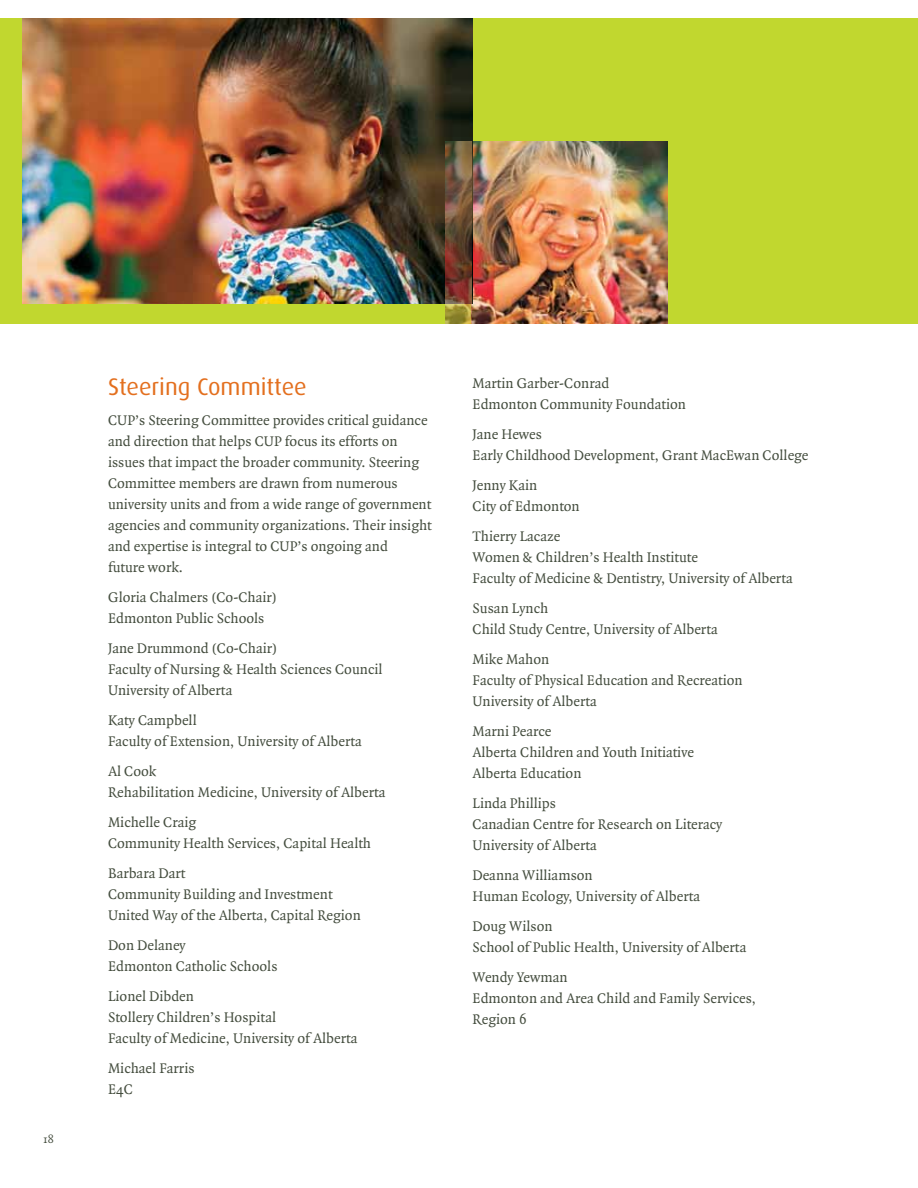
<style>
.page{position:relative;width:918px;height:1188px;background:#fff}
.page>*{position:absolute;margin:0;border:0;box-sizing:border-box;transform-origin:0 0}
.t1{font:24px "Dax";color:#e36f1e}
.t2{font:15px/21px "Quadraat";color:#444d3e}
.t3{font:12px "Quadraat";color:#444d3e}
</style>
<div class="page">
<div style="left:0;top:18px;width:918px;height:305px;background:#c1d72f"></div>
<img style="left:446px;top:141px;width:221px;height:182px">
<img style="left:22px;top:18px;width:450px;height:285px">
<p class="t3" style="left:43px;top:1133px;width:12px">18</p>
<h1 class="t1" style="left:108px;top:374px;width:200px">Steering Committee</h1>
<p class="t2" style="left:108px;top:411px;width:325px">CUP’s Steering Committee provides critical guidance and direction that helps CUP focus its efforts on issues that impact the broader community. Steering Committee members are drawn from numerous university units and from a wide range of government agencies and community organizations. Their insight and expertise is integral to CUP’s ongoing and<br>future work.</p>
<p class="t2" style="left:108px;top:588px;width:170px">Gloria Chalmers (Co-Chair)<br>Edmonton Public Schools</p>
<p class="t2" style="left:108px;top:639px;width:276px">Jane Drummond (Co-Chair)<br>Faculty of Nursing &amp; Health Sciences Council<br>University of Alberta</p>
<p class="t2" style="left:108px;top:711px;width:255px">Katy Campbell<br>Faculty of Extension, University of Alberta</p>
<p class="t2" style="left:108px;top:762px;width:279px">Al Cook<br>Rehabilitation Medicine, University of Alberta</p>
<p class="t2" style="left:108px;top:813px;width:265px">Michelle Craig<br>Community Health Services, Capital Health</p>
<p class="t2" style="left:108px;top:864px;width:254px">Barbara Dart<br>Community Building and Investment<br>United Way of the Alberta, Capital Region</p>
<p class="t2" style="left:108px;top:936px;width:171px">Don Delaney<br>Edmonton Catholic Schools</p>
<p class="t2" style="left:108px;top:987px;width:251px">Lionel Dibden<br>Stollery Children’s Hospital<br>Faculty of Medicine, University of Alberta</p>
<p class="t2" style="left:108px;top:1059px;width:88px">Michael Farris<br>E4C</p>
<p class="t2" style="left:472px;top:373px;width:215px">Martin Garber-Conrad<br>Edmonton Community Foundation</p>
<p class="t2" style="left:472px;top:424px;width:338px">Jane Hewes<br>Early Childhood Development, Grant MacEwan College</p>
<p class="t2" style="left:472px;top:475px;width:109px">Jenny Kain<br>City of Edmonton</p>
<p class="t2" style="left:472px;top:526px;width:322px">Thierry Lacaze<br>Women &amp; Children’s Health Institute<br>Faculty of Medicine &amp; Dentistry, University of Alberta</p>
<p class="t2" style="left:472px;top:598px;width:247px">Susan Lynch<br>Child Study Centre, University of Alberta</p>
<p class="t2" style="left:472px;top:649px;width:272px">Mike Mahon<br>Faculty of Physical Education and Recreation<br>University of Alberta</p>
<p class="t2" style="left:472px;top:721px;width:223px">Marni Pearce<br>Alberta Children and Youth Initiative<br>Alberta Education</p>
<p class="t2" style="left:472px;top:793px;width:251px">Linda Phillips<br>Canadian Centre for Research on Literacy<br>University of Alberta</p>
<p class="t2" style="left:472px;top:865px;width:229px">Deanna Williamson<br>Human Ecology, University of Alberta</p>
<p class="t2" style="left:472px;top:916px;width:276px">Doug Wilson<br>School of Public Health, University of Alberta</p>
<p class="t2" style="left:472px;top:967px;width:285px">Wendy Yewman<br>Edmonton and Area Child and Family Services,<br>Region 6</p>
</div>
